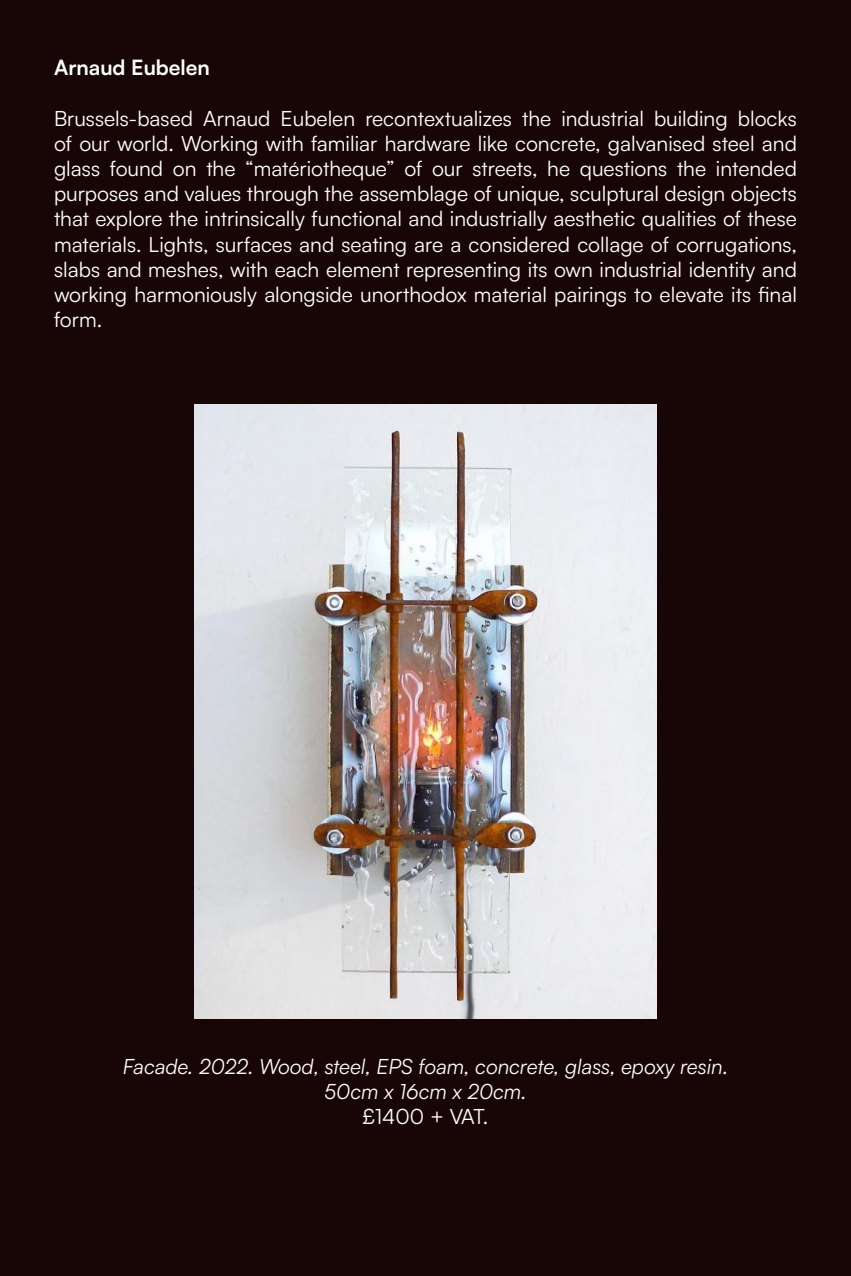
<style>
.page{position:relative;width:851px;height:1276px;background:#fff}
.page>*{position:absolute;margin:0;border:0;box-sizing:border-box;transform-origin:0 0}
.t1{font:21px/25.2px "Satoshi";color:#fff;text-align:justify}
.t2{font:italic 21px/25.2px "Satoshi";color:#fff;text-align:center}
.t3{font:700 21px "Satoshi";color:#fff}
</style>
<div class="page">
<div style="left:0;top:0;width:850px;height:1276px;background:#180607"></div>
<img style="left:195px;top:404px;width:461px;height:614px">
<p class="t3" style="left:54px;top:52px;width:157px">Arnaud Eubelen</p>
<p class="t1" style="left:54px;top:105px;width:744px">Brussels-based Arnaud Eubelen recontextualizes the industrial building blocks of our world. Working with familiar hardware like concrete, galvanised steel and glass found on the “matériotheque” of our streets, he questions the intended purposes and values through the assemblage of unique, sculptural design objects that explore the intrinsically functional and industrially aesthetic qualities of these materials. Lights, surfaces and seating are a considered collage of corrugations, slabs and meshes, with each element representing its own industrial identity and working harmoniously alongside unorthodox material pairings to elevate its final form.</p>
<p class="t2" style="left:123px;top:1053px;width:606px">Facade. 2022. Wood, steel, EPS foam, concrete, glass, epoxy resin.<br>50cm x 16cm x 20cm.</p>
<p class="t1" style="left:362px;top:1103px;width:127px">£1400 + VAT.</p>
</div>
